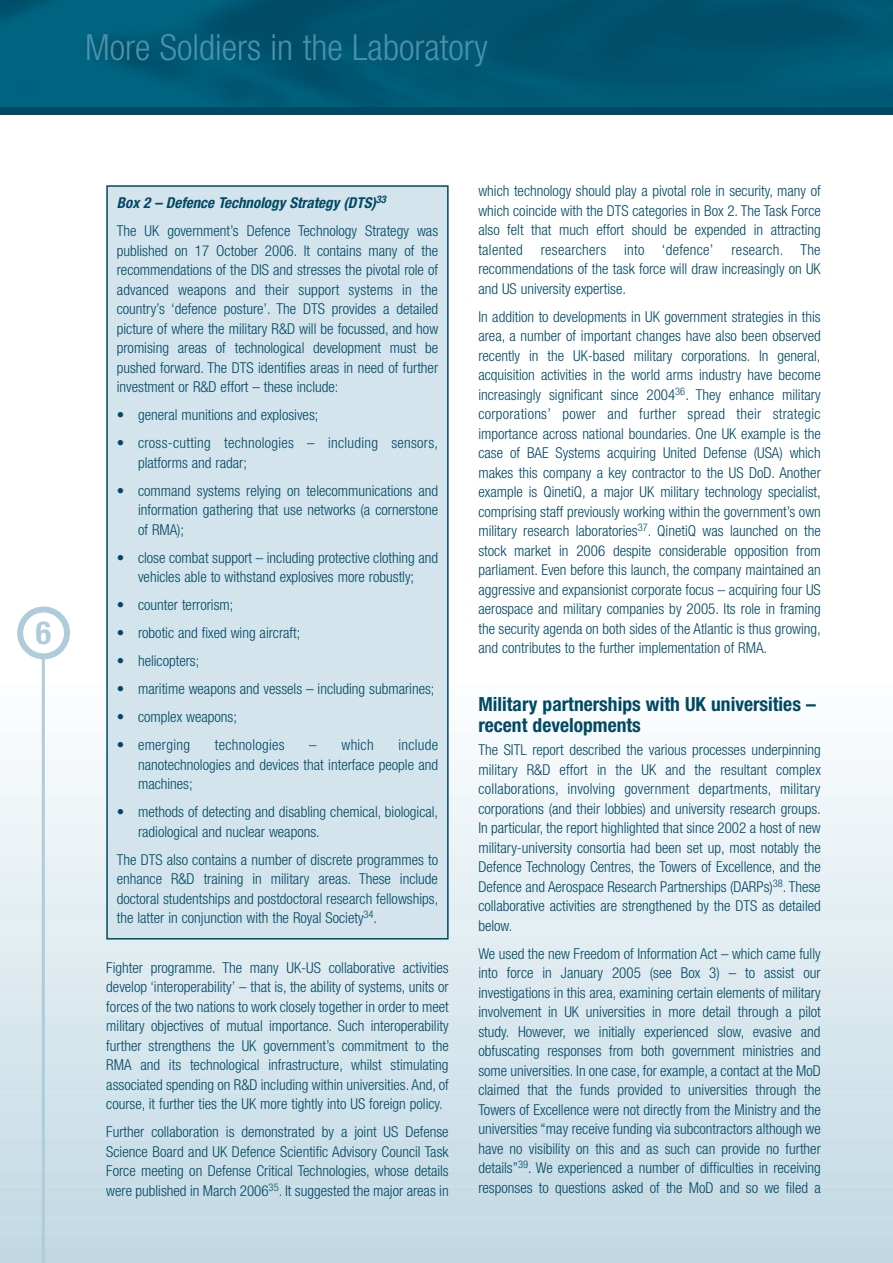
<style>
.page{position:relative;width:893px;height:1263px;background:#fff}
.page>*{position:absolute;margin:0;border:0;box-sizing:border-box;transform-origin:0 0}
.t1{font:300 condensed 36px "Helvetica Neue";color:#4b92aa}
.t2{font:700 condensed 31.95px "Helvetica Neue";color:#aeccda}
.t3{font:700 condensed 19.5px/21px "Helvetica Neue";color:#004964}
.t4{font:300 condensed 15px/19.5px "Helvetica Neue";color:#004964;text-align:justify}
.t5{font:300 condensed 15px/19.5px "Helvetica Neue";letter-spacing:.02em;color:#004964}
.s1{font-weight:700;font-style:italic}
</style>
<div class="page">
<div style="left:0;top:0;width:893px;height:115px;background:#004964"></div>
<img style="left:0;top:0;width:893px;height:106px">
<div style="left:0;top:696px;width:893px;height:27px;background:#fafcfd"></div>
<div style="left:0;top:711px;width:893px;height:28px;background:#f9fbfd"></div>
<div style="left:0;top:727px;width:893px;height:27px;background:#f7fafc"></div>
<div style="left:0;top:743px;width:893px;height:27px;background:#f5f9fb"></div>
<div style="left:0;top:758px;width:893px;height:28px;background:#f4f8fb"></div>
<div style="left:0;top:774px;width:893px;height:27px;background:#f2f7fa"></div>
<div style="left:0;top:790px;width:893px;height:27px;background:#f0f6f8"></div>
<div style="left:0;top:805px;width:893px;height:27px;background:#eef4f7"></div>
<div style="left:0;top:821px;width:893px;height:27px;background:#edf4f7"></div>
<div style="left:0;top:837px;width:893px;height:27px;background:#ebf3f6"></div>
<div style="left:0;top:852px;width:893px;height:27px;background:#e9f1f5"></div>
<div style="left:0;top:868px;width:893px;height:27px;background:#e7f1f5"></div>
<div style="left:0;top:883px;width:893px;height:28px;background:#e5f0f4"></div>
<div style="left:0;top:899px;width:893px;height:27px;background:#e3eef3"></div>
<div style="left:0;top:915px;width:893px;height:27px;background:#e4eef3"></div>
<div style="left:0;top:930px;width:893px;height:28px;background:#e2edf2"></div>
<div style="left:0;top:946px;width:893px;height:27px;background:#e1ecf1"></div>
<div style="left:0;top:962px;width:893px;height:27px;background:#dfeaf0"></div>
<div style="left:0;top:977px;width:893px;height:27px;background:#dde9ef"></div>
<div style="left:0;top:993px;width:893px;height:27px;background:#dce9ef"></div>
<div style="left:0;top:1008px;width:893px;height:28px;background:#d8e7ee"></div>
<div style="left:0;top:1024px;width:893px;height:27px;background:#d6e6ed"></div>
<div style="left:0;top:1040px;width:893px;height:27px;background:#d5e6ed"></div>
<div style="left:0;top:1055px;width:893px;height:28px;background:#d4e4ec"></div>
<div style="left:0;top:1071px;width:893px;height:27px;background:#d2e3eb"></div>
<div style="left:0;top:1087px;width:893px;height:27px;background:#d0e2ea"></div>
<div style="left:0;top:1102px;width:893px;height:28px;background:#cfe1ea"></div>
<div style="left:0;top:1118px;width:893px;height:27px;background:#cee0e9"></div>
<div style="left:0;top:1134px;width:893px;height:27px;background:#ccdfe8"></div>
<div style="left:0;top:1149px;width:893px;height:27px;background:#cbdfe8"></div>
<div style="left:0;top:1165px;width:893px;height:27px;background:#c9dde7"></div>
<div style="left:0;top:1180px;width:893px;height:28px;background:#c8dce6"></div>
<div style="left:0;top:1196px;width:893px;height:27px;background:#c6dbe5"></div>
<div style="left:0;top:1212px;width:893px;height:27px;background:#c5dbe5"></div>
<div style="left:0;top:1227px;width:893px;height:28px;background:#c3d9e4"></div>
<div style="left:0;top:1243px;width:893px;height:20px;background:#c1d8e3"></div>
<hr style="left:42px;top:656px;width:3px;height:607px;background:#aeccda">
<svg style="left:17px;top:606px;width:53px;height:53px"></svg>
<div style="left:107px;top:186px;width:341px;height:753px;background:#d3e4ec"></div>
<div style="left:106px;top:185px;width:343px;height:754px;border:2px solid #004964"></div>
<h1 class="t1" style="left:85px;top:34px;width:404px">More Soldiers in the Laboratory</h1>
<h2 class="t2" style="left:36px;top:621px;width:17px">6</h2>
<p class="t4" style="left:117px;top:190px;width:323px;line-height:28px"><span class="s1">Box 2 – Defence Technology Strategy (DTS)</span><sup>33<br></sup>The UK government’s Defence Technology Strategy was</p>
<p class="t4" style="left:117px;top:242px;width:323px">published on 17 October 2006. It contains many of the recommendations of the DIS and stresses the pivotal role of advanced weapons and their support systems in the country’s ‘defence posture’. The DTS provides a detailed picture of where the military R&amp;D will be focussed, and how promising areas of technological development must be pushed forward. The DTS identifies areas in need of further investment or R&amp;D effort – these include:</p>
<p class="t4" style="left:117px;top:406px;width:203px">• general munitions and explosives;</p>
<p class="t5" style="left:138px;top:434px;width:301px;text-indent:-21px">• cross-cutting technologies – including sensors, platforms and radar;</p>
<p class="t4" style="left:138px;top:482px;width:302px;text-indent:-21px">• command systems relying on telecommunications and information gathering that use networks (a cornerstone of RMA);</p>
<p class="t4" style="left:117px;top:549px;width:323px;text-align:center">• close combat support – including protective clothing and vehicles able to withstand explosives more robustly;</p>
<p class="t4" style="left:117px;top:596px;width:118px">• counter terrorism;</p>
<p class="t4" style="left:117px;top:624px;width:185px">• robotic and fixed wing aircraft;</p>
<p class="t4" style="left:117px;top:652px;width:84px">• helicopters;</p>
<p class="t4" style="left:117px;top:680px;width:319px">• maritime weapons and vessels – including submarines;</p>
<p class="t4" style="left:117px;top:708px;width:122px">• complex weapons;</p>
<p class="t5" style="left:117px;top:736px;width:75px">• emerging</p>
<p class="t5" style="left:215px;top:736px;width:71px">technologies</p>
<p class="t4" style="left:309px;top:736px;width:66px">– which</p>
<p class="t4" style="left:138px;top:736px;width:302px;text-indent:260px">include nanotechnologies and devices that interface people and machines;</p>
<p class="t4" style="left:138px;top:803px;width:302px;text-indent:-21px">• methods of detecting and disabling chemical, biological, radiological and nuclear weapons.</p>
<p class="t4" style="left:117px;top:851px;width:323px">The DTS also contains a number of discrete programmes to enhance R&amp;D training in military areas. These include doctoral studentships and postdoctoral research fellowships, the latter in conjunction with the Royal Society<sup>34</sup>.</p>
<p class="t4" style="left:106px;top:959px;width:344px">Fighter programme. The many UK-US collaborative activities develop ‘interoperability’ – that is, the ability of systems, units or forces of the two nations to work closely together in order to meet military objectives of mutual importance. Such interoperability further strengthens the UK government’s commitment to the RMA and its technological infrastructure, whilst stimulating associated spending on R&amp;D including within universities. And, of course, it further ties the UK more tightly into US foreign policy.</p>
<p class="t4" style="left:106px;top:1123px;width:344px">Further collaboration is demonstrated by a joint US Defense Science Board and UK Defence Scientific Advisory Council Task Force meeting on Defense Critical Technologies, whose details were published in March 2006<sup>35</sup>. It suggested the major areas in</p>
<p class="t4" style="left:478px;top:182px;width:344px">which technology should play a pivotal role in security, many of which coincide with the DTS categories in Box 2. The Task Force also felt that much effort should be expended in attracting talented researchers into ‘defence’ research. The recommendations of the task force will draw increasingly on UK and US university expertise.</p>
<p class="t4" style="left:478px;top:308px;width:344px">In addition to developments in UK government strategies in this area, a number of important changes have also been observed recently in the UK-based military corporations. In general, acquisition activities in the world arms industry have become increasingly significant since 2004<sup>36</sup>. They enhance military corporations’ power and further spread their strategic importance across national boundaries. One UK example is the case of BAE Systems acquiring United Defense (USA) which makes this company a key contractor to the US DoD. Another example is QinetiQ, a major UK military technology specialist, comprising staff previously working within the government’s own military research laboratories<sup>37</sup>. QinetiQ was launched on the stock market in 2006 despite considerable opposition from parliament. Even before this launch, the company maintained an aggressive and expansionist corporate focus – acquiring four US aerospace and military companies by 2005. Its role in framing the security agenda on both sides of the Atlantic is thus growing, and contributes to the further implementation of RMA.</p>
<h3 class="t3" style="left:478px;top:695px;width:339px">Military partnerships with UK universities – recent developments</h3>
<p class="t4" style="left:478px;top:741px;width:344px">The SITL report described the various processes underpinning military R&amp;D effort in the UK and the resultant complex collaborations, involving government departments, military corporations (and their lobbies) and university research groups.<br>In particular, the report highlighted that since 2002 a host of new military-university consortia had been set up, most notably the Defence Technology Centres, the Towers of Excellence, and the Defence and Aerospace Research Partnerships (DARPs)<sup>38</sup>. These collaborative activities are strengthened by the DTS as detailed below.</p>
<p class="t4" style="left:478px;top:945px;width:344px">We used the new Freedom of Information Act – which came fully into force in January 2005 (see Box 3) – to assist our investigations in this area, examining certain elements of military involvement in UK universities in more detail through a pilot study. However, we initially experienced slow, evasive and obfuscating responses from both government ministries and some universities. In one case, for example, a contact at the MoD claimed that the funds provided to universities through the Towers of Excellence were not directly from the Ministry and the universities “may receive funding via subcontractors although we have no visibility on this and as such can provide no further details”<sup>39</sup>. We experienced a number of difficulties in receiving responses to questions asked of the MoD and so we filed a</p>
</div>
